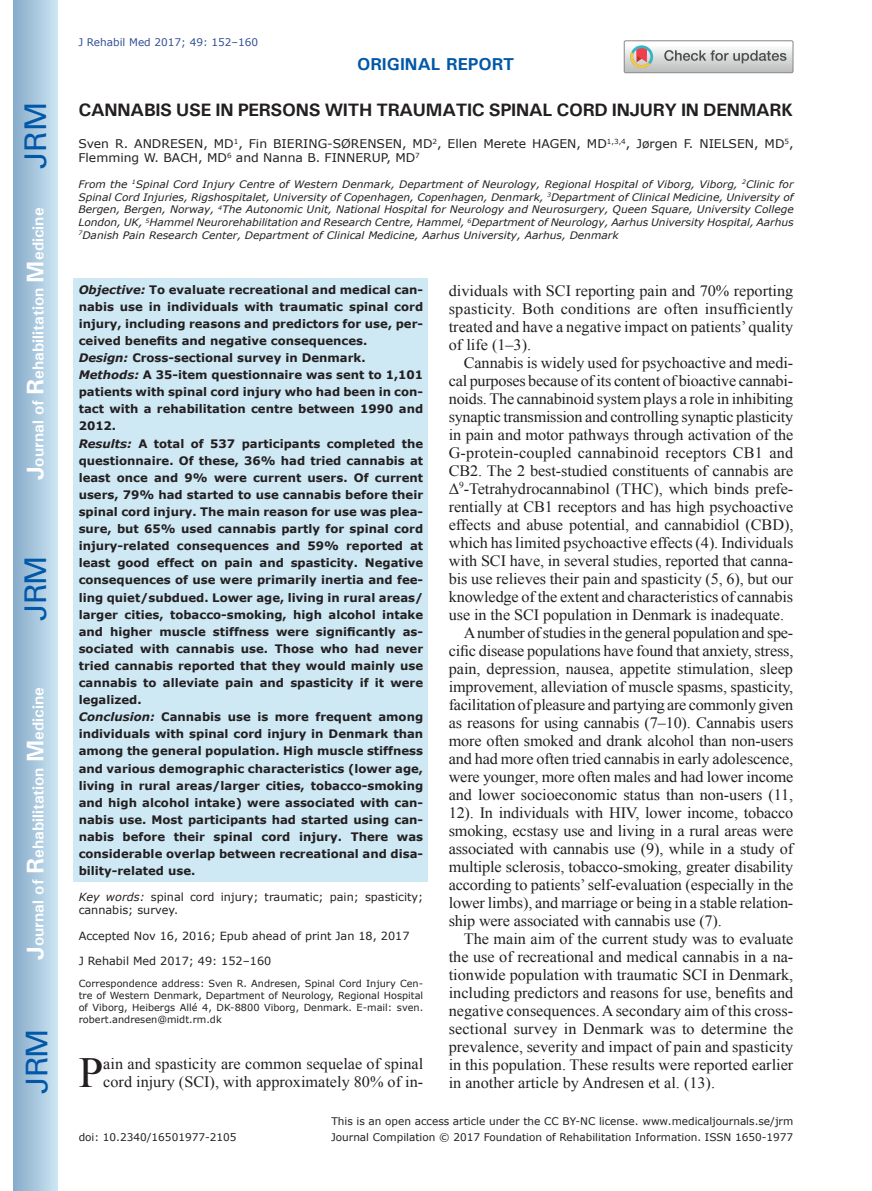
<style>
.page{position:relative;width:872px;height:1191px;background:#fff}
.page>*{position:absolute;margin:0;border:0;box-sizing:border-box;transform-origin:0 0}
.t1{font:42.9px "Times New Roman";color:#231f20}
.t2{font:30px "Univers";letter-spacing:-.03em;color:#0157a8}
.t3{font:700 18px "Univers";letter-spacing:-.015em;color:#231f20}
.t4{font:700 17.25px "Univers";color:#0157a8}
.t5{font:15.75px/18px "Times New Roman";letter-spacing:-.005em;color:#231f20}
.t6{font:700 15.75px "Univers";color:#fff}
.t7{font:12px/14.4px "Verdana";color:#231f20}
.t8{font:700 11.7px/17.1px "Verdana";color:#231f20}
.t9{font:11.25px/13.5px "Verdana";color:#231f20}
.t10{font:10.5px "Verdana";color:#231f20}
.t11{font:10.5px "Verdana";color:#324f95}
.t12{font:italic 10.35px/12.8px "Verdana";color:#231f20;text-align:justify}
.t13{font:9.75px/11.7px "Verdana";color:#231f20;text-align:justify}
.s1{font-size:24px}
.s2{font-style:italic}
</style>
<div class="page">
<div style="left:14px;top:0;width:43px;height:1191px;background:linear-gradient(to right,#88acca,#cbe5f2)"></div>
<div style="left:74px;top:278px;width:354px;height:603px;background:#cee8f4"></div>
<div style="left:624px;top:40px;width:169px;height:33px;border:1px solid #888688;border-radius:2px"></div>
<svg style="left:624px;top:41px;width:169px;height:32px"></svg>
<h2 class="t2" style="left:18px;top:169px;width:68px;rotate:-90deg">JRM</h2>
<p class="t6" style="left:28px;top:480px;width:274px;rotate:-90deg"><span class="s1">J</span>ournal of <span class="s1">R</span>ehabilitation <span class="s1">M</span>edicine</p>
<h2 class="t2" style="left:18px;top:620px;width:67px;rotate:-90deg">JRM</h2>
<p class="t6" style="left:28px;top:959px;width:274px;rotate:-90deg"><span class="s1">J</span>ournal of <span class="s1">R</span>ehabilitation <span class="s1">M</span>edicine</p>
<h2 class="t2" style="left:19px;top:1093px;width:67px;rotate:-90deg">JRM</h2>
<p class="t11" style="left:78px;top:35px;width:181px">J Rehabil Med 2017; 49: 152–160</p>
<p class="t4" style="left:357px;top:53px;width:159px">ORIGINAL REPORT</p>
<p class="t3" style="left:78px;top:98px;width:716px">CANNABIS USE IN PERSONS WITH TRAUMATIC SPINAL CORD INJURY IN DENMARK</p>
<p class="t7" style="left:78px;top:136px;width:716px">Sven R. ANDRESEN, MD<sup>1</sup>, Fin BIERING-SØRENSEN, MD<sup>2</sup>, Ellen Merete HAGEN, MD<sup>1,3,4</sup>, Jørgen F. NIELSEN, MD<sup>5</sup>,<br>Flemming W. BACH, MD<sup>6</sup> and Nanna B. FINNERUP, MD<sup>7</sup></p>
<p class="t12" style="left:78px;top:178px;width:716px">From the <sup>1</sup>Spinal Cord Injury Centre of Western Denmark, Department of Neurology, Regional Hospital of Viborg, Viborg, <sup>2</sup>Clinic for Spinal Cord Injuries, Rigshospitalet, University of Copenhagen, Copenhagen, Denmark, <sup>3</sup>Department of Clinical Medicine, University of Bergen, Bergen, Norway, <sup>4</sup>The Autonomic Unit, National Hospital for Neurology and Neurosurgery, Queen Square, University College London, UK, <sup>5</sup>Hammel Neurorehabilitation and Research Centre, Hammel, <sup>6</sup>Department of Neurology, Aarhus University Hospital, Aarhus <sup>7</sup>Danish Pain Research Center, Department of Clinical Medicine, Aarhus University, Aarhus, Denmark</p>
<p class="t8" style="left:79px;top:280px;width:346px"><span class="s2">Objective:</span> To evaluate recreational and medical can&shy;nabis use in individuals with traumatic spinal cord injury, including reasons and predictors for use, per&shy;ceived benefits and negative consequences.<br><span class="s2">Design:</span> Cross-sectional survey in Denmark.<br><span class="s2">Methods:</span> A 35-item questionnaire was sent to 1,101 patients with spinal cord injury who had been in con&shy;tact with a rehabilitation centre between 1990 and 2012.<br><span class="s2">Results:</span> A total of 537 participants completed the questionnaire. Of these, 36% had tried cannabis at least once and 9% were current users. Of current users, 79% had started to use cannabis before their spinal cord injury. The main reason for use was plea&shy;sure, but 65% used cannabis partly for spinal cord injury-related consequences and 59% reported at least good effect on pain and spasticity. Negative consequences of use were primarily inertia and fee&shy;ling quiet/subdued. Lower age, living in rural areas/ larger cities, tobacco-smoking, high alcohol intake and higher muscle stiffness were significantly as&shy;sociated with cannabis use. Those who had never tried cannabis reported that they would mainly use cannabis to alleviate pain and spasticity if it were legalized.<br><span class="s2">Conclusion:</span> Cannabis use is more frequent among individuals with spinal cord injury in Denmark than among the general population. High muscle stiffness and various demographic characteristics (lower age, living in rural areas/larger cities, tobacco-smoking and high alcohol intake) were associated with can&shy;nabis use. Most participants had started using can&shy;nabis before their spinal cord injury. There was considerable overlap between recreational and disa&shy;bility-related use.</p>
<p class="t9" style="left:79px;top:889px;width:346px"><span class="s2">Key words:</span> spinal cord injury; traumatic; pain; spasticity; cannabis; survey.</p>
<p class="t9" style="left:79px;top:928px;width:332px">Accepted Nov 16, 2016; Epub ahead of print Jan 18, 2017</p>
<p class="t9" style="left:79px;top:954px;width:194px">J Rehabil Med 2017; 49: 152–160</p>
<p class="t13" style="left:79px;top:978px;width:346px">Correspondence address: Sven R. Andresen, Spinal Cord Injury Cen&shy;tre of Western Denmark, Department of Neurology, Regional Hospital of Viborg, Heibergs Allé 4, DK-8800 Viborg, Denmark. E-mail: sven. robert.andresen@midt.rm.dk</p>
<h1 class="t1" style="left:79px;top:1043px;width:26px">P</h1>
<p class="t5" style="left:103px;top:1054px;width:321px">ain and spasticity are common sequelae of spinal cord injury (SCI), with approximately 80% of in-</p>
<p class="t5" style="left:449px;top:281px;width:346px;text-align:justify">dividuals with SCI reporting pain and 70% reporting spasticity. Both conditions are often insufficiently treated and have a negative impact on patients’ quality of life (1–3).</p>
<p class="t5" style="left:464px;top:353px;width:331px">Cannabis is widely used for psychoactive and medi-</p>
<p class="t5" style="left:449px;top:371px;width:346px">cal purposes because of its content of bioactive cannabi-</p>
<p class="t5" style="left:449px;top:389px;width:346px">noids. The cannabinoid system plays a role in inhibiting</p>
<p class="t5" style="left:449px;top:407px;width:346px">synaptic transmission and controlling synaptic plasticity</p>
<p class="t5" style="left:449px;top:425px;width:346px">in pain and motor pathways through activation of the</p>
<p class="t5" style="left:449px;top:443px;width:346px">G-protein-coupled cannabinoid receptors CB1 and</p>
<p class="t5" style="left:449px;top:461px;width:346px">CB2. The 2 best-studied constituents of cannabis are</p>
<p class="t5" style="left:449px;top:479px;width:346px">Δ<sup>9</sup>-Tetrahydrocannabinol (THC), which binds prefe-</p>
<p class="t5" style="left:449px;top:497px;width:346px">rentially at CB1 receptors and has high psychoactive</p>
<p class="t5" style="left:449px;top:515px;width:346px">effects and abuse potential, and cannabidiol (CBD),</p>
<p class="t5" style="left:449px;top:533px;width:346px">which has limited psychoactive effects (4). Individuals</p>
<p class="t5" style="left:449px;top:551px;width:346px">with SCI have, in several studies, reported that canna-</p>
<p class="t5" style="left:449px;top:569px;width:346px">bis use relieves their pain and spasticity (5, 6), but our</p>
<p class="t5" style="left:449px;top:587px;width:346px">knowledge of the extent and characteristics of cannabis</p>
<p class="t5" style="left:449px;top:605px;width:337px">use in the SCI population in Denmark is inadequate.</p>
<p class="t5" style="left:464px;top:623px;width:331px">A number of studies in the general population and spe-</p>
<p class="t5" style="left:449px;top:641px;width:346px">cific disease populations have found that anxiety, stress,</p>
<p class="t5" style="left:449px;top:659px;width:346px">pain, depression, nausea, appetite stimulation, sleep</p>
<p class="t5" style="left:449px;top:677px;width:346px">improvement, alleviation of muscle spasms, spasticity,</p>
<p class="t5" style="left:449px;top:695px;width:346px">facilitation of pleasure and partying are commonly given</p>
<p class="t5" style="left:449px;top:713px;width:346px">as reasons for using cannabis (7–10). Cannabis users</p>
<p class="t5" style="left:449px;top:731px;width:346px">more often smoked and drank alcohol than non-users</p>
<p class="t5" style="left:449px;top:749px;width:346px">and had more often tried cannabis in early adolescence,</p>
<p class="t5" style="left:449px;top:767px;width:346px">were younger, more often males and had lower income</p>
<p class="t5" style="left:449px;top:785px;width:346px">and lower socioeconomic status than non-users (11,</p>
<p class="t5" style="left:449px;top:803px;width:346px">12). In individuals with HIV, lower income, tobacco</p>
<p class="t5" style="left:449px;top:821px;width:346px">smoking, ecstasy use and living in a rural areas were</p>
<p class="t5" style="left:449px;top:839px;width:346px">associated with cannabis use (9), while in a study of</p>
<p class="t5" style="left:449px;top:857px;width:346px">multiple sclerosis, tobacco-smoking, greater disability</p>
<p class="t5" style="left:449px;top:875px;width:346px">according to patients’ self-evaluation (especially in the</p>
<p class="t5" style="left:449px;top:893px;width:346px">lower limbs), and marriage or being in a stable relation-</p>
<p class="t5" style="left:449px;top:911px;width:274px">ship were associated with cannabis use (7).</p>
<p class="t5" style="left:464px;top:929px;width:331px">The main aim of the current study was to evaluate</p>
<p class="t5" style="left:449px;top:947px;width:346px">the use of recreational and medical cannabis in a na-</p>
<p class="t5" style="left:449px;top:965px;width:346px">tionwide population with traumatic SCI in Denmark,</p>
<p class="t5" style="left:449px;top:983px;width:346px">including predictors and reasons for use, benefits and</p>
<p class="t5" style="left:449px;top:1001px;width:346px">negative consequences. A secondary aim of this cross-</p>
<p class="t5" style="left:449px;top:1019px;width:346px">sectional survey in Denmark was to determine the</p>
<p class="t5" style="left:449px;top:1037px;width:346px">prevalence, severity and impact of pain and spasticity</p>
<p class="t5" style="left:449px;top:1055px;width:346px">in this population. These results were reported earlier</p>
<p class="t5" style="left:449px;top:1073px;width:268px">in another article by Andresen et al. (13).</p>
<p class="t10" style="left:79px;top:1130px;width:159px">doi: 10.2340/16501977-2105</p>
<p class="t10" style="left:331px;top:1114px;width:463px">This is an open access article under the CC BY-NC license. www.medicaljournals.se/jrm</p>
<p class="t10" style="left:331px;top:1130px;width:464px">Journal Compilation © 2017 Foundation of Rehabilitation Information. ISSN 1650-1977</p>
</div>
